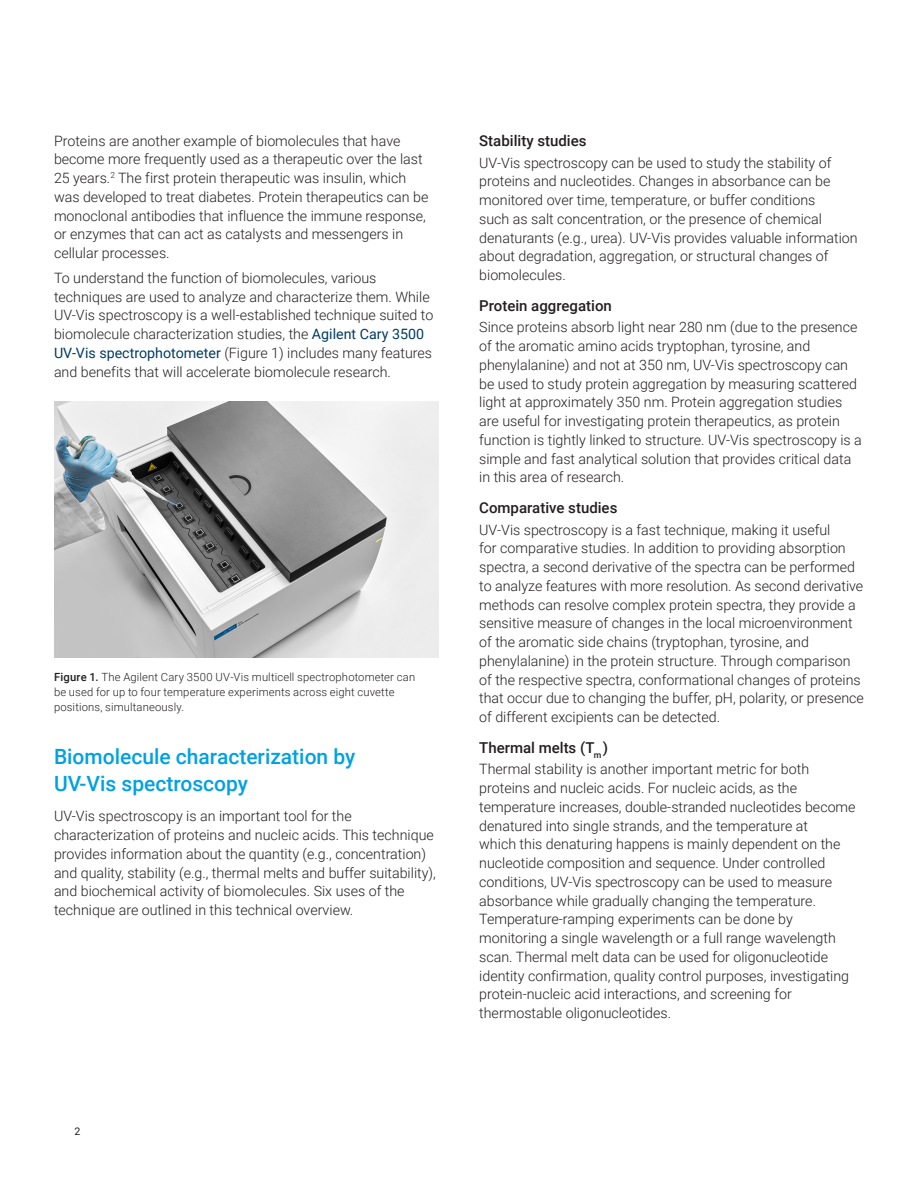
<style>
.page{position:relative;width:918px;height:1188px;background:#fff}
.page>*{position:absolute;margin:0;border:0;box-sizing:border-box;transform-origin:0 0}
.Header_1{font:500 21px/27px "Roboto";color:#00a1e3}
.Header_2{font:500 15px "Roboto";color:#231f20}
.Text{font:300 14.25px/18.8px "Roboto";color:#231f20}
.t1{font:300 11.25px/15px "Roboto";letter-spacing:.015em;color:#231f20}
.t2{font:10.5px "Roboto";color:#231f20}
.s1{font-weight:400;color:#003a63}
.s2{font-weight:500}
</style>
<div class="page">
<img style="left:54px;top:401px;width:384px;height:257px">
<p class="Text" style="left:54px;top:131px;width:376px">Proteins are another example of biomolecules that have become more frequently used as a therapeutic over the last 25 years.<sup>2</sup> The first protein therapeutic was insulin, which was developed to treat diabetes. Protein therapeutics can be monoclonal antibodies that influence the immune response, or enzymes that can act as catalysts and messengers in cellular processes.</p>
<p class="Text" style="left:54px;top:268px;width:381px">To understand the function of biomolecules, various techniques are used to analyze and characterize them. While UV-Vis spectroscopy is a well-established technique suited to biomolecule characterization studies, the <span class="s1">Agilent Cary 3500<br>UV-Vis spectrophotometer</span> (Figure 1) includes many features and benefits that will accelerate biomolecule research.</p>
<p class="t1" style="left:54px;top:670px;width:363px"><span class="s2">Figure 1.</span> The Agilent Cary 3500 UV-Vis multicell spectrophotometer can be used for up to four temperature experiments across eight cuvette positions, simultaneously.</p>
<p class="Header_1" style="left:54px;top:742px;width:303px">Biomolecule characterization by<br>UV-Vis spectroscopy</p>
<p class="Text" style="left:54px;top:807px;width:383px">UV-Vis spectroscopy is an important tool for the characterization of proteins and nucleic acids. This technique provides information about the quantity (e.g., concentration) and quality, stability (e.g., thermal melts and buffer suitability), and biochemical activity of biomolecules. Six uses of the technique are outlined in this technical overview.</p>
<p class="t2" style="left:75px;top:1124px;width:7px">2</p>
<p class="Header_2" style="left:479px;top:130px;width:109px">Stability studies</p>
<p class="Text" style="left:479px;top:153px;width:380px">UV-Vis spectroscopy can be used to study the stability of proteins and nucleotides. Changes in absorbance can be monitored over time, temperature, or buffer conditions<br>such as salt concentration, or the presence of chemical denaturants (e.g., urea). UV-Vis provides valuable information about degradation, aggregation, or structural changes of biomolecules.</p>
<p class="Header_2" style="left:479px;top:295px;width:134px">Protein aggregation</p>
<p class="Text" style="left:479px;top:317px;width:384px">Since proteins absorb light near 280 nm (due to the presence of the aromatic amino acids tryptophan, tyrosine, and phenylalanine) and not at 350 nm, UV-Vis spectroscopy can be used to study protein aggregation by measuring scattered light at approximately 350 nm. Protein aggregation studies are useful for investigating protein therapeutics, as protein function is tightly linked to structure. UV-Vis spectroscopy is a simple and fast analytical solution that provides critical data in this area of research.</p>
<p class="Header_2" style="left:479px;top:497px;width:140px">Comparative studies</p>
<p class="Text" style="left:479px;top:520px;width:386px">UV-Vis spectroscopy is a fast technique, making it useful<br>for comparative studies. In addition to providing absorption spectra, a second derivative of the spectra can be performed to analyze features with more resolution. As second derivative methods can resolve complex protein spectra, they provide a sensitive measure of changes in the local microenvironment of the aromatic side chains (tryptophan, tyrosine, and phenylalanine) in the protein structure. Through comparison of the respective spectra, conformational changes of proteins that occur due to changing the buffer, pH, polarity, or presence of different excipients can be detected.</p>
<p class="Header_2" style="left:479px;top:737px;width:130px">Thermal melts (T<sub>m</sub> )</p>
<p class="Text" style="left:479px;top:759px;width:378px">Thermal stability is another important metric for both proteins and nucleic acids. For nucleic acids, as the temperature increases, double-stranded nucleotides become denatured into single strands, and the temperature at<br>which this denaturing happens is mainly dependent on the nucleotide composition and sequence. Under controlled conditions, UV‑Vis spectroscopy can be used to measure absorbance while gradually changing the temperature.<br>Temperature‑ramping experiments can be done by monitoring a single wavelength or a full range wavelength scan. Thermal melt data can be used for oligonucleotide identity confirmation, quality control purposes, investigating protein‑nucleic acid interactions, and screening for thermostable oligonucleotides.</p>
</div>
